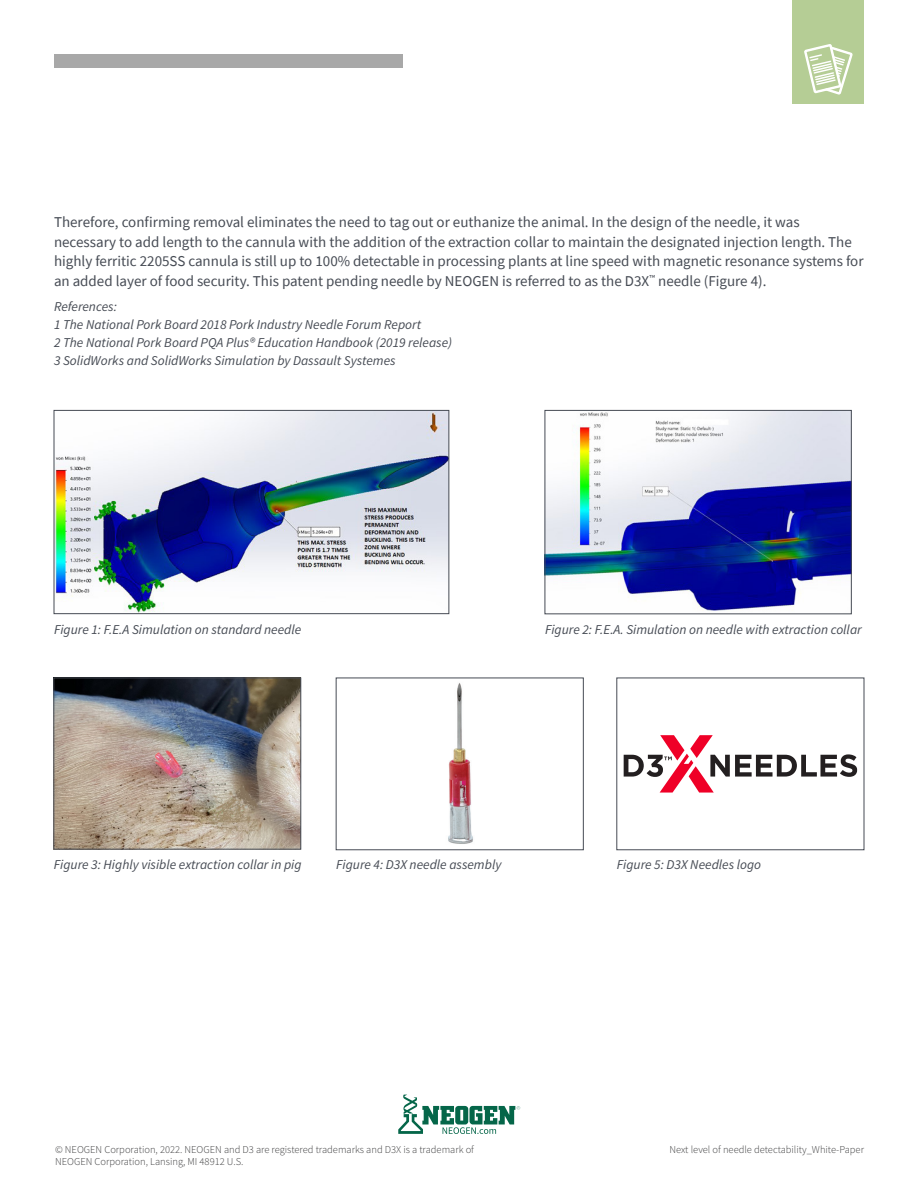
<style>
.page{position:relative;width:918px;height:1188px;background:#fff}
.page>*{position:absolute;margin:0;border:0;box-sizing:border-box;transform-origin:0 0}
.t1{font:15px/19.5px "Source Sans Pro";color:#464b54}
.t2{font:italic 13.5px "Source Sans Pro";color:#464b54}
.t3{font:300 10.5px "Source Sans Pro";color:#3e3e3f}
</style>
<div class="page">
<div style="left:54px;top:54px;width:349px;height:14px;background:#a8a8a8"></div>
<div style="left:793px;top:0;width:71px;height:104px;background:#b5cd95"></div>
<svg style="left:804px;top:44px;width:49px;height:51px"></svg>
<svg style="left:398px;top:1095px;width:122px;height:39px"></svg>
<img style="left:547px;top:412px;width:303px;height:199px">
<div style="left:545px;top:410px;width:307px;height:204px;border:1px solid #464b54"></div>
<img style="left:56px;top:680px;width:243px;height:167px">
<div style="left:54px;top:678px;width:247px;height:171px;border:1px solid #464b54"></div>
<img style="left:448px;top:683px;width:25px;height:161px">
<div style="left:336px;top:678px;width:248px;height:172px;border:1px solid #464b54"></div>
<svg style="left:624px;top:735px;width:233px;height:58px"></svg>
<img style="left:56px;top:412px;width:391px;height:200px">
<div style="left:54px;top:410px;width:395px;height:204px;border:1px solid #464b54"></div>
<p class="t1" style="left:54px;top:212px;width:811px">Therefore, confirming removal eliminates the need to tag out or euthanize the animal. In the design of the needle, it was necessary to add length to the cannula with the addition of the extraction collar to maintain the designated injection length. The highly ferritic 2205SS cannula is still up to 100% detectable in processing plants at line speed with magnetic resonance systems for an added layer of food security. This patent pending needle by NEOGEN is referred to as the D3X<sup>™</sup> needle (Figure 4).</p>
<p class="t2" style="left:54px;top:297px;width:64px">References:</p>
<p class="t2" style="left:54px;top:315px;width:369px">1 The National Pork Board 2018 Pork Industry Needle Forum Report</p>
<p class="t2" style="left:54px;top:333px;width:400px">2 The National Pork Board PQA Plus® Education Handbook (2019 release)</p>
<p class="t2" style="left:54px;top:351px;width:343px">3 SolidWorks and SolidWorks Simulation by Dassault Systemes</p>
<p class="t2" style="left:54px;top:621px;width:249px">Figure 1: F.E.A Simulation on standard needle</p>
<p class="t2" style="left:545px;top:621px;width:318px">Figure 2: F.E.A. Simulation on needle with extraction collar</p>
<p class="t2" style="left:54px;top:856px;width:249px">Figure 3: Highly visible extraction collar in pig</p>
<p class="t2" style="left:336px;top:856px;width:167px">Figure 4: D3X needle assembly</p>
<p class="t2" style="left:617px;top:856px;width:146px">Figure 5: D3X Needles logo</p>
<p class="t3" style="left:55px;top:1143px;width:420px">© NEOGEN Corporation, 2022. NEOGEN and D3 are registered trademarks and D3X is a trademark of</p>
<p class="t3" style="left:669px;top:1143px;width:196px">Next level of needle detectability_White-Paper</p>
<p class="t3" style="left:55px;top:1155px;width:190px">NEOGEN Corporation, Lansing, MI 48912 U.S.</p>
</div>
